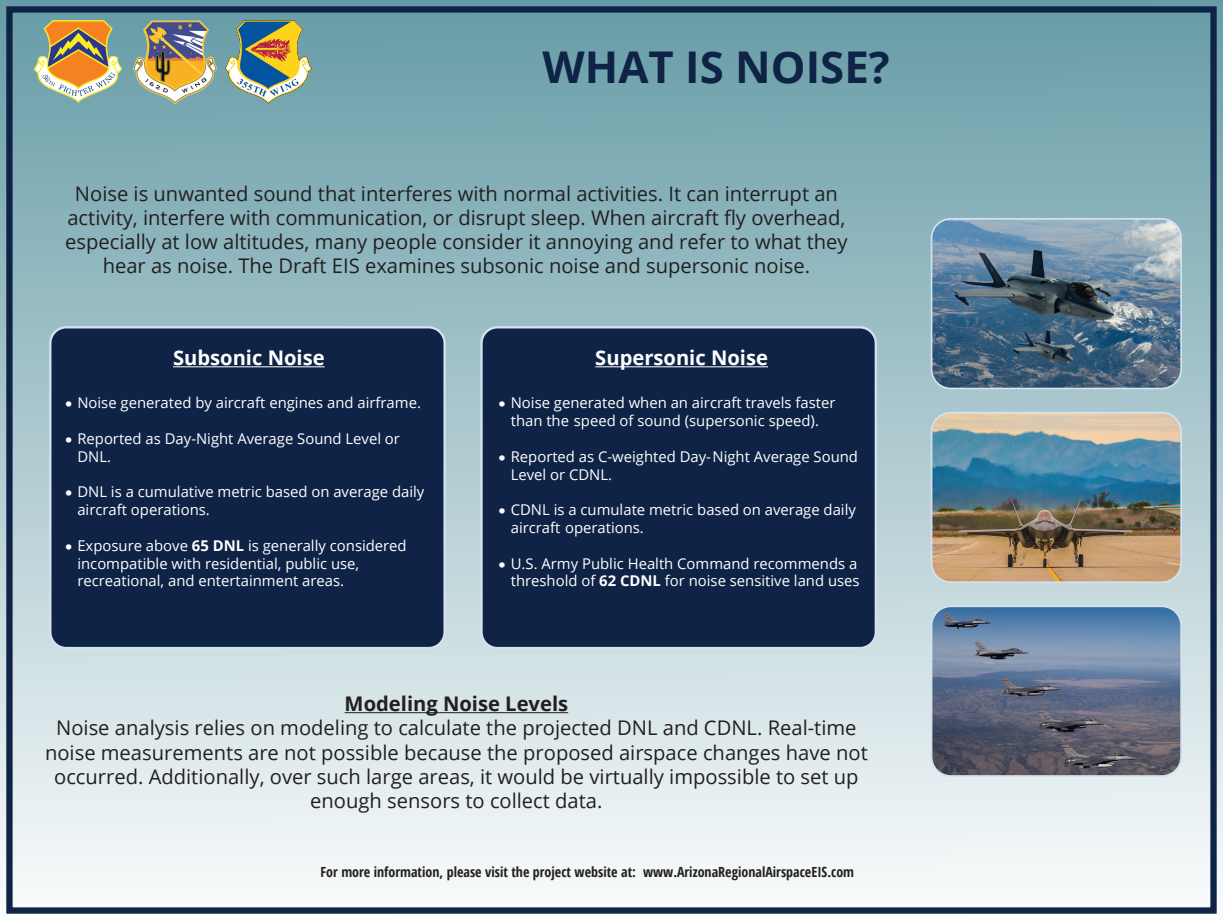
<style>
.page{position:relative;width:1223px;height:920px;background:#fff}
.page>*{position:absolute;margin:0;border:0;box-sizing:border-box;transform-origin:0 0}
.t1{font:700 43.75px "Open Sans";color:#0e2345}
.t2{font:20.16px/24.2px "Open Sans";color:#231f20;text-align:center}
.t3{font:700 20.16px "Open Sans";color:#fff}
.t4{font:700 20.16px "Open Sans";color:#231f20}
.t5{font:14.84px/17.8px "Open Sans";color:#fff}
.t6{font:700 condensed 14px "Open Sans";color:#231f20}
.s1{font-family:"Muli"}
.s2{font-weight:700}
</style>
<div class="page">
<div style="left:0;top:0;width:1222px;height:920px;background:linear-gradient(to bottom,#679ba6,#f9fafb)"></div>
<div style="left:6px;top:6px;width:1210px;height:907px;border:6px solid #0e2345"></div>
<img style="left:35px;top:20px;width:86px;height:83px">
<img style="left:134px;top:19px;width:82px;height:87px">
<img style="left:225px;top:20px;width:86px;height:84px">
<div style="left:481px;top:327px;width:394px;height:321px;background:#0e2345;border-radius:16px"></div>
<div style="left:480px;top:326px;width:396px;height:323px;border:2px solid #d4e2f1;border-radius:16px"></div>
<hr style="left:595px;top:366px;width:173px;height:1px;background:#fff">
<hr style="left:344px;top:712px;width:224px;height:1px;background:#231f20">
<img style="left:931px;top:413px;width:249px;height:169px">
<div style="left:930px;top:412px;width:251px;height:171px;border:2px solid #d4e2f1;border-radius:19px"></div>
<img style="left:931px;top:606px;width:249px;height:170px">
<div style="left:930px;top:605px;width:251px;height:172px;border:2px solid #d4e2f1;border-radius:19px"></div>
<img style="left:931px;top:219px;width:249px;height:169px">
<div style="left:930px;top:218px;width:251px;height:171px;border:2px solid #d4e2f1;border-radius:19px"></div>
<div style="left:50px;top:327px;width:394px;height:321px;background:#0e2345;border-radius:16px"></div>
<div style="left:49px;top:326px;width:396px;height:323px;border:2px solid #d4e2f1;border-radius:16px"></div>
<hr style="left:173px;top:366px;width:151px;height:1px;background:#fff">
<h1 class="t1" style="left:542px;top:36px;width:348px">WHAT IS NOISE?</h1>
<p class="t2" style="left:65px;top:181px;width:783px">Noise is unwanted sound that interferes with normal activities. It can interrupt an activity, interfere with communication, or disrupt sleep. When aircraft fly overhead, especially at low altitudes, many people consider it annoying and refer to what they hear as noise. The Draft EIS examines subsonic noise and supersonic noise.</p>
<h2 class="t3" style="left:173px;top:344px;width:153px">Subsonic Noise</h2>
<p class="t5" style="left:65px;top:394px;width:357px"><span class="s1">•</span> Noise generated by aircraft engines and airframe.</p>
<p class="t5" style="left:77px;top:429px;width:324px;text-indent:-13px"><span class="s1">•</span> Reported as Day-Night Average Sound Level or<br>DNL.</p>
<p class="t5" style="left:77px;top:483px;width:348px;text-indent:-13px"><span class="s1">•</span> DNL is a cumulative metric based on average daily aircraft operations.</p>
<p class="t5" style="left:77px;top:536px;width:331px;text-indent:-13px"><span class="s1">•</span> Exposure above <span class="s2">65 DNL</span> is generally considered incompatible with residential, public use, recreational, and entertainment areas.</p>
<h2 class="t3" style="left:595px;top:344px;width:174px">Supersonic Noise</h2>
<p class="t5" style="left:498px;top:394px;width:339px;text-align:center"><span class="s1">•</span> Noise generated when an aircraft travels faster than the speed of sound (supersonic speed).</p>
<p class="t5" style="left:510px;top:447px;width:349px;text-indent:-13px"><span class="s1">•</span> Reported as C-weighted Day- Night Average Sound<br>Level or CDNL.</p>
<p class="t5" style="left:510px;top:500px;width:346px;text-indent:-13px"><span class="s1">•</span> CDNL is a cumulate metric based on average daily aircraft operations.</p>
<p class="t5" style="left:498px;top:554px;width:363px;text-align:right"><span class="s1">•</span> U.S. Army Public Health Command recommends a threshold of <span class="s2">62 CDNL</span> for noise sensitive land uses</p>
<h2 class="t4" style="left:344px;top:689px;width:225px">Modeling Noise Levels</h2>
<p class="t2" style="left:45px;top:715px;width:824px">Noise analysis relies on modeling to calculate the projected DNL and CDNL. Real-time noise measurements are not possible because the proposed airspace changes have not occurred. Additionally, over such large areas, it would be virtually impossible to set up enough sensors to collect data.</p>
<p class="t6" style="left:320px;top:862px;width:535px">For more information, please visit the project website at: www.ArizonaRegionalAirspaceEIS.com</p>
</div>
